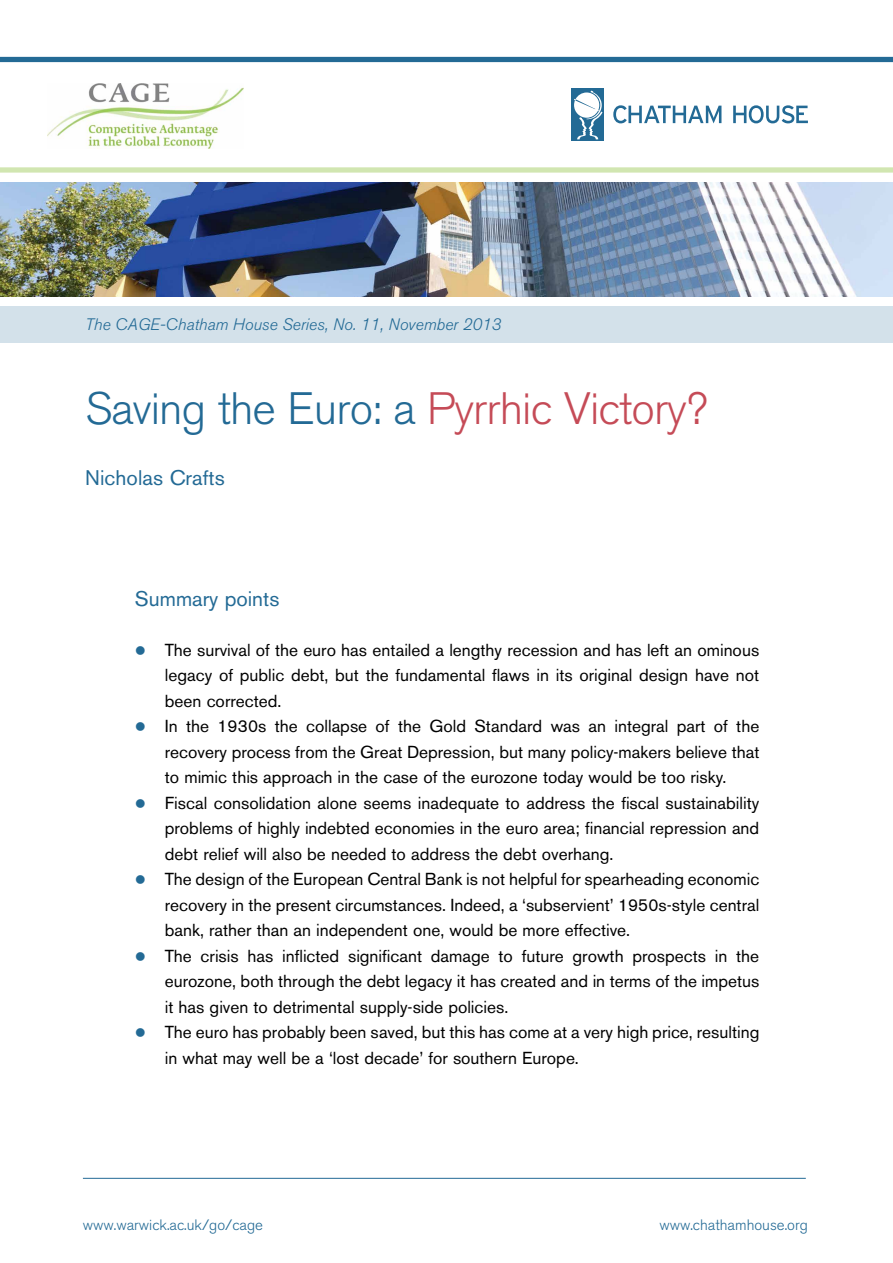
<style>
.page{position:relative;width:893px;height:1263px;background:#fff}
.page>*{position:absolute;margin:0;border:0;box-sizing:border-box;transform-origin:0 0}
.t1{font:300 45px "Akzidenz Grotesk BE";letter-spacing:-.02em;color:#236a95}
.t2{font:21px "Akzidenz Grotesk BE";letter-spacing:.005em;color:#236a95}
.t3{font:17.25px/25.5px "Akzidenz Grotesk BE";color:#000}
.t4{font:italic 300 16.5px "Akzidenz Grotesk BE";color:#236a95}
.t5{font:300 15px "Akzidenz Grotesk BE";color:#236a95}
.s1{color:#c54b57}
</style>
<div class="page">
<svg style="left:613px;top:105px;width:108px;height:18px"></svg>
<svg style="left:733px;top:105px;width:75px;height:18px"></svg>
<div style="left:572px;top:88px;width:32px;height:53px;background:#236a95"></div>
<svg style="left:574px;top:91px;width:28px;height:48px"></svg>
<img style="left:0;top:183px;width:893px;height:113px">
<hr style="left:83px;top:1178px;width:723px;height:1px;background:#236a95">
<div style="left:0;top:306px;width:893px;height:37px;background:#d3e1ea"></div>
<img style="left:47px;top:83px;width:196px;height:66px">
<div style="left:0;top:57px;width:893px;height:5px;background:#236a95"></div>
<div style="left:0;top:167px;width:893px;height:6px;background:#d1e6b1"></div>
<p class="t4" style="left:85px;top:315px;width:417px">The CAGE-Chatham House Series, No. 11, November 2013</p>
<h1 class="t1" style="left:85px;top:383px;width:624px">Saving the Euro: a <span class="s1">Pyrrhic Victory?</span></h1>
<p class="t2" style="left:85px;top:466px;width:141px">Nicholas Crafts</p>
<p class="t2" style="left:135px;top:586px;width:146px">Summary points</p>
<p class="t3" style="left:165px;top:637px;width:596px">The survival of the euro has entailed a lengthy recession and has left an ominous legacy of public debt, but the fundamental flaws in its original design have not been corrected.<br>In the 1930s the collapse of the Gold Standard was an integral part of the recovery process from the Great Depression, but many policy-makers believe that to mimic this approach in the case of the eurozone today would be too risky.<br>Fiscal consolidation alone seems inadequate to address the fiscal sustainability problems of highly indebted economies in the euro area; financial repression and debt relief will also be needed to address the debt overhang.<br>The design of the European Central Bank is not helpful for spearheading economic recovery in the present circumstances. Indeed, a ‘subservient’ 1950s-style central bank, rather than an independent one, would be more effective.<br>The crisis has inflicted significant damage to future growth prospects in the eurozone, both through the debt legacy it has created and in terms of the impetus it has given to detrimental supply-side policies.<br>The euro has probably been saved, but this has come at a very high price, resulting in what may well be a ‘lost decade’ for southern Europe.</p>
<p class="t5" style="left:83px;top:1216px;width:182px">www.warwick.ac.uk/go/cage</p>
<p class="t5" style="left:659px;top:1216px;width:150px">www.chathamhouse.org</p>
</div>
